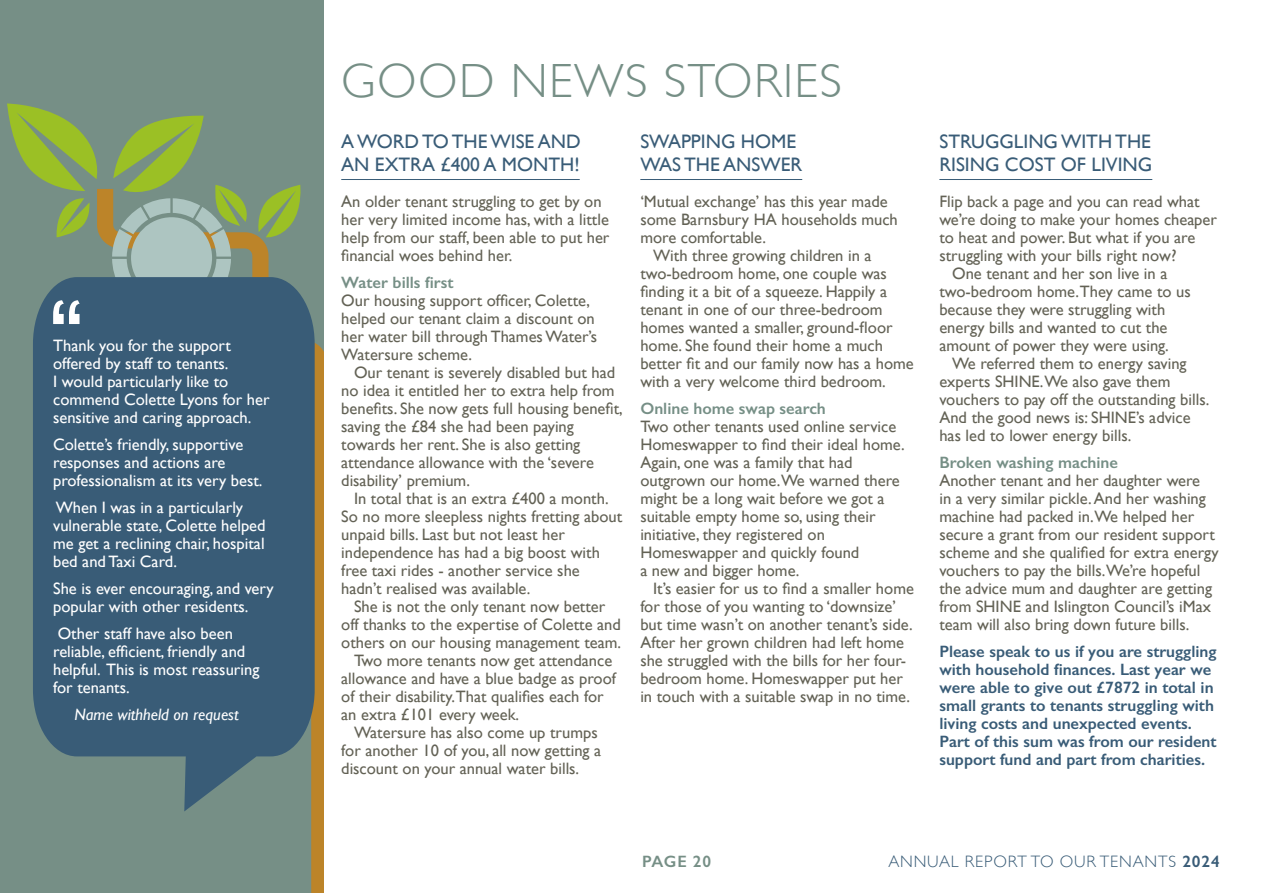
<style>
.page{position:relative;width:1263px;height:893px;background:#fff}
.page>*{position:absolute;margin:0;border:0;box-sizing:border-box;transform-origin:0 0}
.t1{font:300 48px "Gill Sans";letter-spacing:.03em;color:#768f86}
.t2{font:19.5px/22.5px "Gill Sans";color:#395c77}
.t3{font:16.5px/18px "Gill Sans";color:#636255}
.t4{font:16.5px/18px "Gill Sans";color:#fff}
.t5{font:600 16.5px/18px "Gill Sans";color:#395c77}
.t6{font:600 16.5px "Gill Sans";color:#768f86}
.t7{font:300 16.5px "Gill Sans";letter-spacing:.05em;color:#395c77}
.t8{font:italic 16.5px "Gill Sans";color:#fff}
.s1{font-weight:600}
</style>
<div class="page">
<div style="left:0;top:0;width:323px;height:893px;background:#768f86"></div>
<div style="left:311px;top:541px;width:12px;height:352px;background:#bc8429"></div>
<hr style="left:341px;top:179px;width:239px;height:1px;background:#395c77">
<hr style="left:640px;top:179px;width:162px;height:1px;background:#395c77">
<hr style="left:939px;top:179px;width:213px;height:1px;background:#395c77">
<svg style="left:33px;top:541px;width:282px;height:270px;fill:#395c77"></svg>
<svg style="left:7px;top:103px;width:316px;height:438px"></svg>
<p class="t4" style="left:53px;top:336px;width:218px">Thank you for the support offered by staff to tenants.<br>I would particularly like to commend Colette Lyons for her sensitive and caring approach.</p>
<p class="t4" style="left:53px;top:435px;width:211px">Colette’s friendly, supportive responses and actions are professionalism at its very best.</p>
<p class="t4" style="left:53px;top:498px;width:214px">When I was in a particularly vulnerable state, Colette helped me get a reclining chair, hospital bed and Taxi Card.</p>
<p class="t4" style="left:53px;top:579px;width:222px">She is ever encouraging, and very popular with other residents.</p>
<p class="t4" style="left:53px;top:624px;width:208px">Other staff have also been reliable, efficient, friendly and helpful. This is most reassuring for tenants.</p>
<p class="t8" style="left:74px;top:705px;width:166px">Name withheld on request</p>
<h1 class="t1" style="left:341px;top:53px;width:502px">GOOD NEWS STORIES</h1>
<p class="t2" style="left:341px;top:130px;width:241px">A WORD TO THE WISE AND<br>AN EXTRA £400 A MONTH!</p>
<p class="t3" style="left:341px;top:192px;width:270px">An older tenant struggling to get by on her very limited income has, with a little help from our staff, been able to put her financial woes behind her.</p>
<p class="t6" style="left:341px;top:272px;width:114px">Water bills first</p>
<p class="t3" style="left:341px;top:291px;width:257px">Our housing support officer, Colette, helped our tenant claim a discount on her water bill through Thames Water’s Watersure scheme.</p>
<p class="t3" style="left:341px;top:363px;width:283px;text-indent:13px">Our tenant is severely disabled but had no idea it entitled her to extra help from benefits. She now gets full housing benefit, saving the £84 she had been paying towards her rent. She is also getting attendance allowance with the ‘severe disability’ premium.</p>
<p class="t3" style="left:341px;top:489px;width:282px;text-indent:13px">In total that is an extra £400 a month.<br>So no more sleepless nights fretting about unpaid bills. Last but not least her independence has had a big boost with free taxi rides - another service she hadn’t realised was available.</p>
<p class="t3" style="left:354px;top:597px;width:253px">She is not the only tenant now better</p>
<p class="t3" style="left:341px;top:615px;width:281px">off thanks to the expertise of Colette and</p>
<p class="t3" style="left:341px;top:633px;width:281px">others on our housing management team.</p>
<p class="t3" style="left:354px;top:651px;width:260px">Two more tenants now get attendance</p>
<p class="t3" style="left:341px;top:669px;width:276px">allowance and have a blue badge as proof</p>
<p class="t3" style="left:341px;top:687px;width:264px">of their disability.That qualifies each for</p>
<p class="t3" style="left:341px;top:705px;width:179px">an extra £101 every week.</p>
<p class="t3" style="left:354px;top:723px;width:245px">Watersure has also come up trumps</p>
<p class="t3" style="left:341px;top:741px;width:262px">for another 10 of you, all now getting a</p>
<p class="t3" style="left:341px;top:759px;width:239px">discount on your annual water bills.</p>
<p class="t2" style="left:640px;top:130px;width:163px">SWAPPING HOME<br>WAS THE ANSWER</p>
<p class="t3" style="left:640px;top:192px;width:249px">‘Mutual exchange’ has this year made</p>
<p class="t3" style="left:640px;top:210px;width:259px">some Barnsbury HA households much</p>
<p class="t3" style="left:640px;top:228px;width:127px">more comfortable.</p>
<p class="t3" style="left:653px;top:246px;width:220px">With three growing children in a</p>
<p class="t3" style="left:640px;top:264px;width:248px">two-bedroom home, one couple was</p>
<p class="t3" style="left:640px;top:282px;width:248px">finding it a bit of a squeeze. Happily a</p>
<p class="t3" style="left:640px;top:300px;width:244px">tenant in one of our three-bedroom</p>
<p class="t3" style="left:640px;top:318px;width:254px">homes wanted a smaller, ground-floor</p>
<p class="t3" style="left:640px;top:336px;width:244px">home. She found their home a much</p>
<p class="t3" style="left:640px;top:354px;width:275px">better fit and our family now has a home</p>
<p class="t3" style="left:640px;top:372px;width:247px">with a very welcome third bedroom.</p>
<p class="t6" style="left:640px;top:398px;width:187px">Online home swap search</p>
<p class="t3" style="left:640px;top:417px;width:266px">Two other tenants used online service<br>Homeswapper to find their ideal home.<br>Again, one was a family that had outgrown our home.We warned there might be a long wait before we got a suitable empty home so, using their initiative, they registered on<br>Homeswapper and quickly found<br>a new and bigger home.</p>
<p class="t3" style="left:640px;top:579px;width:275px;text-indent:13px">It’s easier for us to find a smaller home for those of you wanting to ‘downsize’ but time wasn’t on another tenant’s side.<br>After her grown children had left home she struggled with the bills for her four&shy;bedroom home. Homeswapper put her in touch with a suitable swap in no time.</p>
<p class="t2" style="left:939px;top:130px;width:214px">STRUGGLING WITH THE<br>RISING COST OF LIVING</p>
<p class="t3" style="left:939px;top:192px;width:262px">Flip back a page and you can read what</p>
<p class="t3" style="left:939px;top:210px;width:279px">we’re doing to make your homes cheaper</p>
<p class="t3" style="left:939px;top:228px;width:257px">to heat and power. But what if you are</p>
<p class="t3" style="left:939px;top:246px;width:239px">struggling with your bills right now?</p>
<p class="t3" style="left:952px;top:264px;width:217px">One tenant and her son live in a</p>
<p class="t3" style="left:939px;top:282px;width:253px">two-bedroom home.They came to us</p>
<p class="t3" style="left:939px;top:300px;width:227px">because they were struggling with</p>
<p class="t3" style="left:939px;top:318px;width:230px">energy bills and wanted to cut the</p>
<p class="t3" style="left:939px;top:336px;width:231px">amount of power they were using.</p>
<p class="t3" style="left:952px;top:354px;width:236px">We referred them to energy saving</p>
<p class="t3" style="left:939px;top:372px;width:233px">experts SHINE.We also gave them</p>
<p class="t3" style="left:939px;top:390px;width:271px">vouchers to pay off the outstanding bills.</p>
<p class="t3" style="left:939px;top:408px;width:253px">And the good news is: SHINE’s advice</p>
<p class="t3" style="left:939px;top:426px;width:193px">has led to lower energy bills.</p>
<p class="t6" style="left:939px;top:452px;width:180px">Broken washing machine</p>
<p class="t3" style="left:939px;top:471px;width:281px">Another tenant and her daughter were<br>in a very similar pickle. And her washing machine had packed in.We helped her secure a grant from our resident support scheme and she qualified for extra energy vouchers to pay the bills.We’re hopeful the advice mum and daughter are getting from SHINE and Islington Council’s iMax team will also bring down future bills.</p>
<p class="t5" style="left:939px;top:642px;width:279px">Please speak to us if you are struggling with household finances. Last year we were able to give out £7872 in total in small grants to tenants struggling with living costs and unexpected events.<br>Part of this sum was from our resident support fund and part from charities.</p>
<p class="t6" style="left:642px;top:851px;width:71px">PAGE 20</p>
<p class="t7" style="left:888px;top:852px;width:333px">ANNUAL REPORT TO OUR TENANTS <span class="s1">2024</span></p>
</div>
